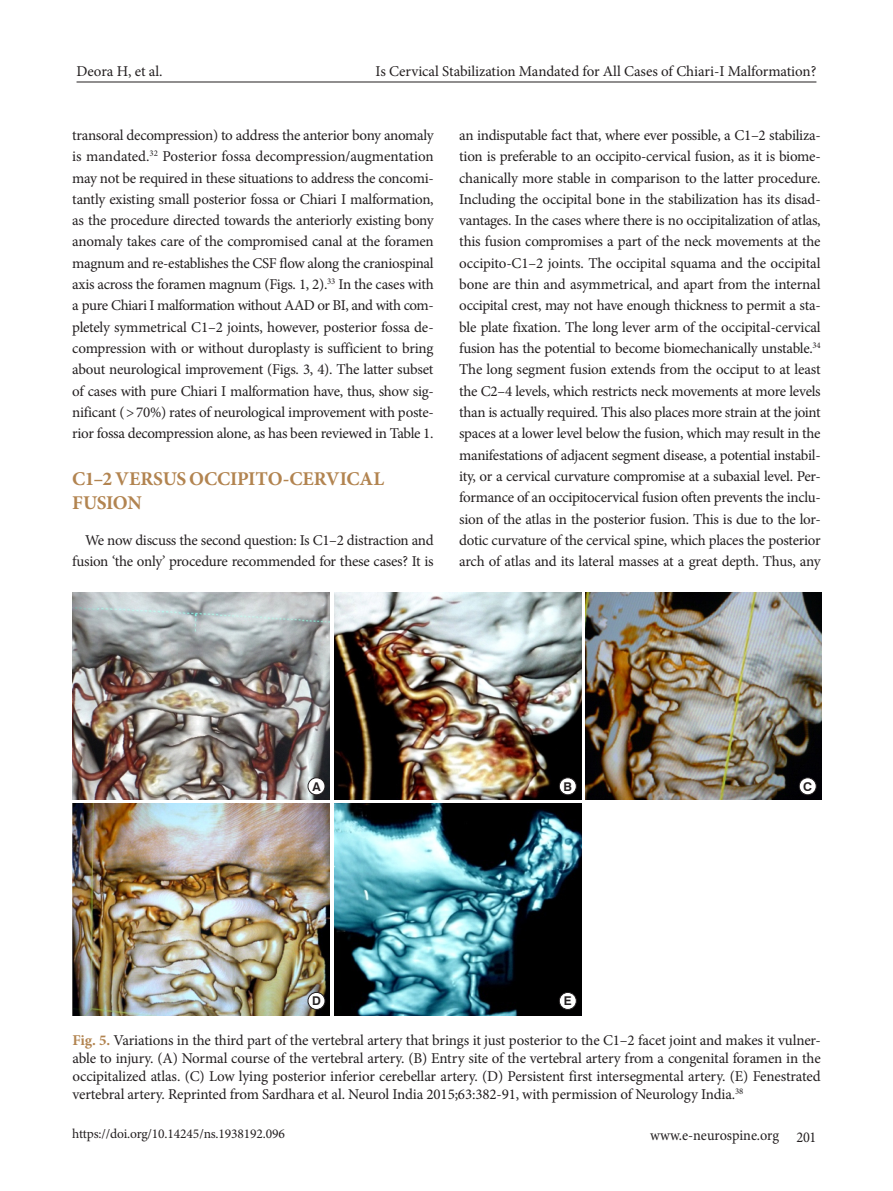
<style>
.page{position:relative;width:893px;height:1191px;background:#fff}
.page>*{position:absolute;margin:0;border:0;box-sizing:border-box;transform-origin:0 0}
.대제목{font:700 19.5px/24px "Minion Pro";letter-spacing:-.01em;color:#b28450}
.본문{font:15px/21.3px "Minion Pro";letter-spacing:-.02em;color:#231f20;text-align:justify}
.표그림캡션{font:15px/18px "Minion Pro";letter-spacing:-.01em;color:#231f20;text-align:justify}
.본문-2{font:15px "Minion Pro";letter-spacing:-.02em;color:#231f20;scale:.95 1}
.본문-3{font:15px "Minion Pro";color:#231f20}
.t1{font:13.5px "Minion Pro";letter-spacing:-.01em;color:#231f20}
.t2{font:700 12.15px "Swiss 721 BT";color:#231f20}
.s1{font-weight:700;color:#b28450}
</style>
<div class="page">
<hr style="left:77px;top:82px;width:739px;height:1px;background:#231f20">
<img style="left:334px;top:804px;width:247px;height:211px">
<img style="left:72px;top:804px;width:258px;height:211px">
<img style="left:585px;top:592px;width:236px;height:207px">
<img style="left:334px;top:592px;width:247px;height:207px">
<img style="left:72px;top:592px;width:258px;height:207px">
<div style="left:308px;top:778px;width:17px;height:17px;background:#fff;border-radius:50%"></div>
<div style="left:308px;top:777px;width:17px;height:18px;border:1px solid #231f20;border-radius:50%"></div>
<div style="left:559px;top:778px;width:17px;height:17px;background:#fff;border-radius:50%"></div>
<div style="left:559px;top:777px;width:17px;height:18px;border:1px solid #231f20;border-radius:50%"></div>
<div style="left:799px;top:778px;width:17px;height:17px;background:#fff;border-radius:50%"></div>
<div style="left:799px;top:777px;width:17px;height:18px;border:1px solid #231f20;border-radius:50%"></div>
<div style="left:308px;top:992px;width:17px;height:17px;background:#fff;border-radius:50%"></div>
<div style="left:308px;top:992px;width:17px;height:17px;border:1px solid #231f20;border-radius:50%"></div>
<div style="left:559px;top:992px;width:17px;height:17px;background:#fff;border-radius:50%"></div>
<div style="left:559px;top:992px;width:17px;height:17px;border:1px solid #231f20;border-radius:50%"></div>
<p class="본문-3" style="left:77px;top:61px;width:87px">Deora H, et al.</p>
<p class="본문" style="left:376px;top:61px;width:442px">Is Cervical Stabilization Mandated for All Cases of Chiari-I Malformation?</p>
<p class="본문" style="left:72px;top:125px;width:363px">transoral decompression) to address the anterior bony anomaly is mandated.<sup>32</sup> Posterior fossa decompression/augmentation may not be required in these situations to address the concomi&shy;tantly existing small posterior fossa or Chiari I malformation, as the procedure directed towards the anteriorly existing bony anomaly takes care of the compromised canal at the foramen magnum and re-establishes the CSF flow along the craniospinal axis across the foramen magnum (Figs. 1, 2).<sup>33</sup> In the cases with a pure Chiari I malformation without AAD or BI, and with com&shy;pletely symmetrical C1–2 joints, however, posterior fossa de&shy;compression with or without duroplasty is sufficient to bring about neurological improvement (Figs. 3, 4). The latter subset of cases with pure Chiari I malformation have, thus, show sig&shy;nificant (&gt; 70%) rates of neurological improvement with poste&shy;rior fossa decompression alone, as has been reviewed in Table 1.</p>
<p class="대제목" style="left:72px;top:466px;width:314px">C1–2 VERSUS OCCIPITO-CERVICAL<br>FUSION</p>
<p class="본문" style="left:72px;top:529px;width:363px;text-align:right">We now discuss the second question: Is C1–2 distraction and fusion ‘the only’ procedure recommended for these cases? It is</p>
<p class="본문" style="left:459px;top:125px;width:363px">an indisputable fact that, where ever possible, a C1–2 stabiliza&shy;tion is preferable to an occipito-cervical fusion, as it is biome&shy;chanically more stable in comparison to the latter procedure.<br>Including the occipital bone in the stabilization has its disad&shy;vantages. In the cases where there is no occipitalization of atlas, this fusion compromises a part of the neck movements at the occipito-C1–2 joints. The occipital squama and the occipital bone are thin and asymmetrical, and apart from the internal occipital crest, may not have enough thickness to permit a sta&shy;ble plate fixation. The long lever arm of the occipital-cervical fusion has the potential to become biomechanically unstable.<sup>34<br></sup>The long segment fusion extends from the occiput to at least the C2–4 levels, which restricts neck movements at more levels than is actually required. This also places more strain at the joint spaces at a lower level below the fusion, which may result in the manifestations of adjacent segment disease, a potential instabil&shy;ity, or a cervical curvature compromise at a subaxial level. Per&shy;formance of an occipitocervical fusion often prevents the inclu&shy;sion of the atlas in the posterior fusion. This is due to the lor&shy;dotic curvature of the cervical spine, which places the posterior arch of atlas and its lateral masses at a great depth. Thus, any</p>
<p class="t2" style="left:312px;top:779px;width:10px">A</p>
<p class="t2" style="left:564px;top:779px;width:10px">B</p>
<p class="t2" style="left:803px;top:779px;width:10px">C</p>
<p class="t2" style="left:312px;top:993px;width:10px">D</p>
<p class="t2" style="left:564px;top:993px;width:9px">E</p>
<p class="표그림캡션" style="left:72px;top:1031px;width:750px"><span class="s1">Fig. 5.</span> Variations in the third part of the vertebral artery that brings it just posterior to the C1–2 facet joint and makes it vulner&shy;able to injury. (A) Normal course of the vertebral artery. (B) Entry site of the vertebral artery from a congenital foramen in the occipitalized atlas. (C) Low lying posterior inferior cerebellar artery. (D) Persistent first intersegmental artery. (E) Fenestrated vertebral artery. Reprinted from Sardhara et al. Neurol India 2015;63:382-91, with permission of Neurology India.<sup>38</sup></p>
<p class="t1" style="left:72px;top:1124px;width:214px">https://doi.org/10.14245/ns.1938192.096</p>
<p class="본문-2" style="left:650px;top:1125px;width:176px">www.e-neurospine.org 201</p>
</div>
